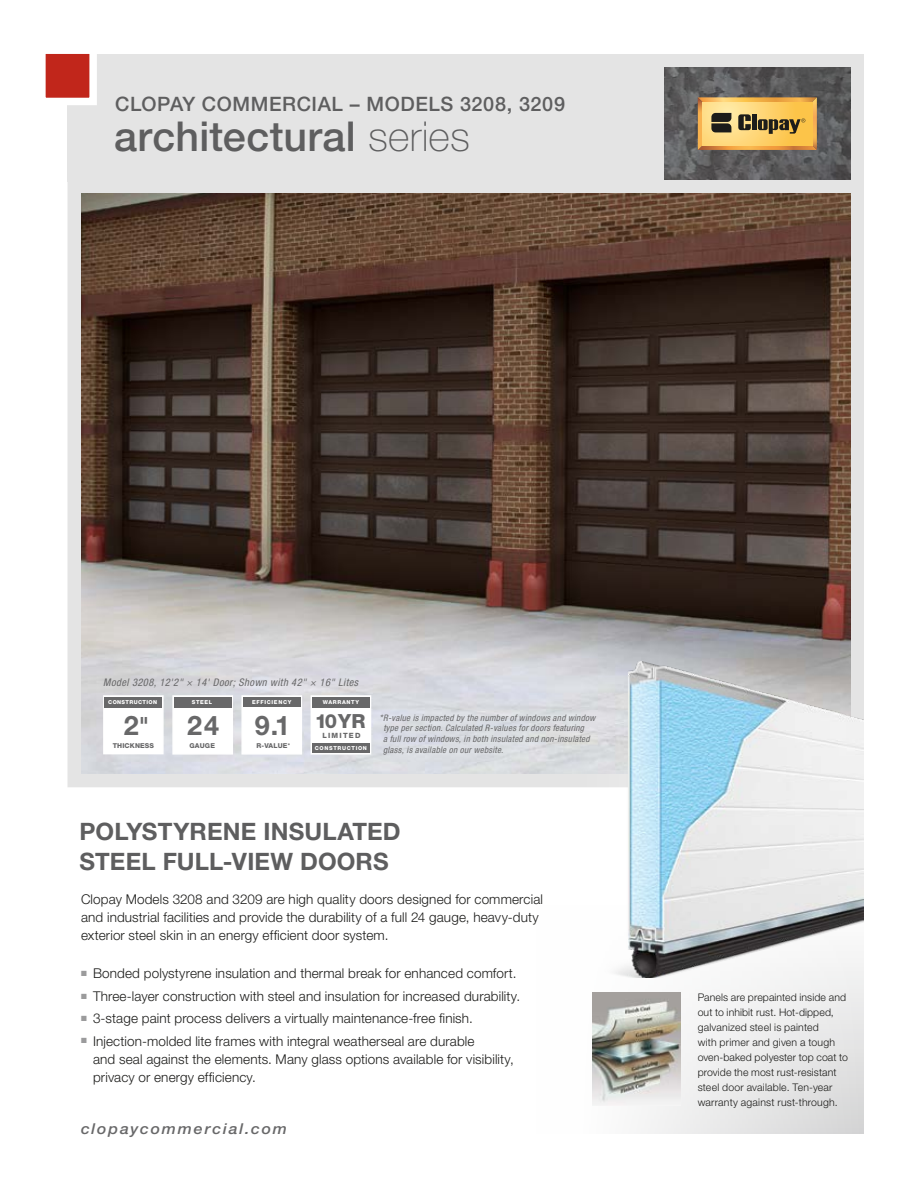
<style>
.page{position:relative;width:918px;height:1188px;background:#fff}
.page>*{position:absolute;margin:0;border:0;box-sizing:border-box;transform-origin:0 0}
.t1{font:500 41.25px "Helvetica Neue";letter-spacing:.01em;color:#5e5e5f}
.t2{font:700 27px "Helvetica Neue";color:#686869}
.t3{font:700 26.85px "Helvetica Neue";color:#686869}
.t4{font:700 24px/30px "Helvetica Neue";letter-spacing:.005em;color:#5e5e5f}
.t5{font:500 19.8px "Helvetica Neue";letter-spacing:.03em;color:#5e5e5f}
.t6{font:800 19.5px "Helvetica Neue";color:#686869}
.t7{font:italic 500 15px "Helvetica Neue";letter-spacing:.11em;color:#686869;scale:1.07 1}
.t8{font:300 13.5px/18px "Helvetica Neue";letter-spacing:.01em;color:#1c1c1a}
.t9{font:300 10.5px/15px "Helvetica Neue";letter-spacing:.01em;color:#1c1c1a}
.t10{font:italic condensed 10.5px "Helvetica Neue";letter-spacing:.04em;color:#686869}
.t11{font:italic condensed 9px/10.8px "Helvetica Neue";letter-spacing:.03em;color:#686869}
.t12{font:800 7.2px "Helvetica Neue";letter-spacing:.17em;color:#686869}
.t13{font:800 6.75px "Helvetica Neue";letter-spacing:.02em;color:#686869}
.t14{font:800 5.4px "Helvetica Neue";letter-spacing:.12em;color:#fff}
.t15{font:800 5.4px "Helvetica Neue";letter-spacing:.07em;color:#fff}
.s1{font-weight:100}
.s2{font-size:21px}
</style>
<div class="page">
<div style="left:68px;top:180px;width:796px;height:607px;background:#e4e4e4"></div>
<img style="left:81px;top:193px;width:770px;height:581px">
<div style="left:68px;top:54px;width:796px;height:127px;background:#e4e4e4"></div>
<img style="left:664px;top:68px;width:186px;height:112px">
<svg style="left:698px;top:97px;width:119px;height:53px;background:#d6ac5a"></svg>
<svg style="left:241px;top:695px;width:62px;height:60px;background:#fcfdfd"></svg>
<div style="left:243px;top:697px;width:57px;height:10px;background:#686869"></div>
<svg style="left:172px;top:695px;width:62px;height:60px;background:#fafafa"></svg>
<div style="left:174px;top:697px;width:57px;height:10px;background:#686869"></div>
<svg style="left:102px;top:695px;width:62px;height:60px;background:#f9f9fa"></svg>
<div style="left:105px;top:697px;width:57px;height:10px;background:#686869"></div>
<div style="left:537px;top:770px;width:327px;height:364px;background:linear-gradient(to right,#fff,#e2e2e2)"></div>
<img style="left:593px;top:992px;width:88px;height:114px">
<img style="left:603px;top:661px;width:261px;height:317px">
<svg style="left:310px;top:695px;width:62px;height:60px;background:#f9f9f9"></svg>
<div style="left:312px;top:697px;width:58px;height:10px;background:#686869"></div>
<div style="left:312px;top:743px;width:57px;height:10px;background:#686869"></div>
<svg style="left:45px;top:54px;width:52px;height:55px;background:#d46c65"></svg>
<h3 class="t5" style="left:115px;top:92px;width:452px">CLOPAY COMMERCIAL – MODELS 3208, 3209</h3>
<h1 class="t1" style="left:114px;top:112px;width:357px">architectural <span class="s1">series</span></h1>
<p class="t10" style="left:103px;top:676px;width:256px">Model 3208, 12'2" × 14' Door; Shown with 42" × 16" Lites</p>
<h2 class="t2" style="left:255px;top:709px;width:37px">9.1</h2>
<p class="t14" style="left:252px;top:699px;width:41px">EFFICIENCY</p>
<p class="t13" style="left:257px;top:742px;width:35px">R-VALUE<sup>*</sup></p>
<p class="t15" style="left:108px;top:699px;width:50px">CONSTRUCTION</p>
<p class="t13" style="left:113px;top:742px;width:43px">THICKNESS</p>
<p class="t14" style="left:192px;top:699px;width:22px">STEEL</p>
<p class="t13" style="left:190px;top:742px;width:27px">GAUGE</p>
<p class="t14" style="left:323px;top:699px;width:38px">WARRANTY</p>
<h3 class="t6" style="left:315px;top:709px;width:52px">10 YR</h3>
<p class="t12" style="left:322px;top:731px;width:40px">LIMITED</p>
<h3 class="t3" style="left:124px;top:709px;width:26px">2<span class="s2">"</span></h3>
<h2 class="t2" style="left:187px;top:709px;width:33px">24</h2>
<p class="t14" style="left:315px;top:745px;width:54px">CONSTRUCTION</p>
<p class="t11" style="left:383px;top:712px;width:214px;text-indent:-3px">*R-value is impacted by the number of windows and window type per section. Calculated R-values for doors featuring<br>a full row of windows, in both insulated and non-insulated glass, is available on our website.</p>
<h3 class="t4" style="left:79px;top:816px;width:323px">POLYSTYRENE INSULATED<br>STEEL FULL-VIEW DOORS</h3>
<p class="t8" style="left:81px;top:890px;width:464px">Clopay Models 3208 and 3209 are high quality doors designed for commercial and industrial facilities and provide the durability of a full 24 gauge, heavy-duty exterior steel skin in an energy efficient door system.</p>
<p class="t8" style="left:81px;top:964px;width:437px"><sup>■</sup> Bonded polystyrene insulation and thermal break for enhanced comfort.</p>
<p class="t8" style="left:81px;top:987px;width:441px"><sup>■</sup> Three-layer construction with steel and insulation for increased durability.</p>
<p class="t8" style="left:81px;top:1009px;width:393px"><sup>■</sup> 3-stage paint process delivers a virtually maintenance-free finish.</p>
<p class="t8" style="left:93px;top:1031px;width:422px;text-indent:-12px"><sup>■</sup> Injection-molded lite frames with integral weatherseal are durable<br>and seal against the elements. Many glass options available for visibility, privacy or energy efficiency.</p>
<p class="t7" style="left:81px;top:1120px;width:194px">clopaycommercial.com</p>
<p class="t9" style="left:698px;top:989px;width:152px">Panels are prepainted inside and out to inhibit rust. Hot-dipped, galvanized steel is painted<br>with primer and given a tough oven-baked polyester top coat to provide the most rust-resistant steel door available. Ten-year warranty against rust-through.</p>
</div>
